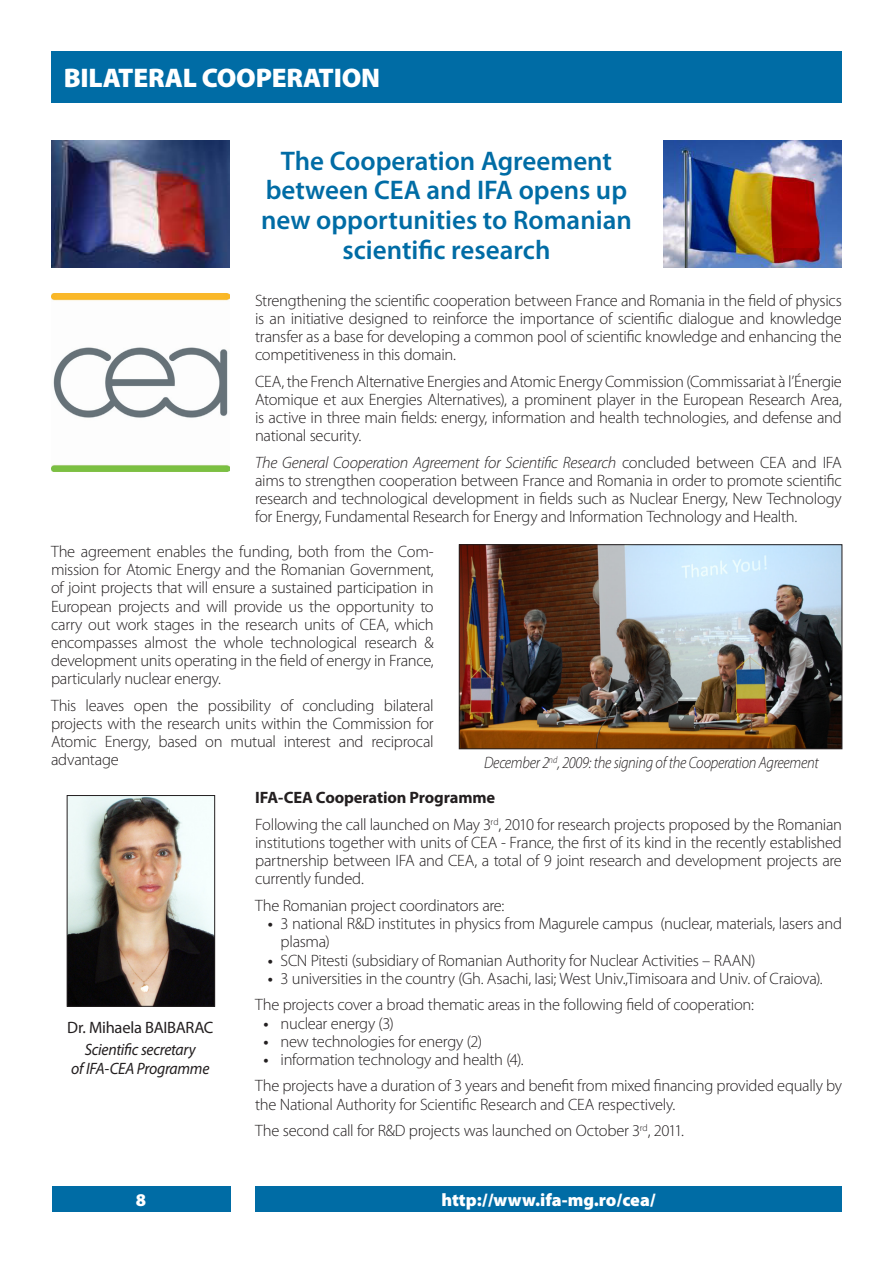
<style>
.page{position:relative;width:893px;height:1263px;background:#fff}
.page>*{position:absolute;margin:0;border:0;box-sizing:border-box;transform-origin:0 0}
.t1{font:600 27px/29.7px "Myriad Pro";color:#006ca5;text-align:center}
.t2{font:900 27px "Myriad Pro";letter-spacing:-.01em;color:#fff}
.t3{font:900 18px "Myriad Pro";color:#fff}
.t4{font:300 16.5px/18.1px "Myriad Pro";letter-spacing:-.02em;color:#231f20;text-align:justify}
.t5{font:italic 300 16.5px/35.1px "Myriad Pro";letter-spacing:-.02em;color:#231f20;scale:.9 1}
.t6{font:italic 16.5px/18.1px "Myriad Pro";letter-spacing:-.015em;color:#231f20;text-align:center;scale:.95 1}
.t7{font:16.5px "Myriad Pro";letter-spacing:-.015em;color:#231f20}
.s1{font-style:italic}
.s2{font-weight:700;font-style:normal}
.s3{font-weight:600}
</style>
<div class="page">
<div style="left:52px;top:1186px;width:178px;height:26px;background:#006ca5"></div>
<div style="left:51px;top:51px;width:791px;height:51px;background:#006ca5"></div>
<img style="left:51px;top:293px;width:179px;height:179px">
<img style="left:51px;top:140px;width:179px;height:128px">
<img style="left:663px;top:140px;width:179px;height:128px">
<img style="left:461px;top:546px;width:379px;height:201px">
<div style="left:459px;top:544px;width:383px;height:205px;border:1px solid #231f20"></div>
<img style="left:69px;top:797px;width:144px;height:208px">
<div style="left:67px;top:795px;width:148px;height:212px;border:1px solid #231f20"></div>
<div style="left:255px;top:1186px;width:587px;height:26px;background:#006ca5"></div>
<h1 class="t2" style="left:64px;top:62px;width:318px">BILATERAL COOPERATION</h1>
<h1 class="t1" style="left:261px;top:145px;width:372px">The Cooperation Agreement between CEA and IFA opens up new opportunities to Romanian scientific research</h1>
<p class="t4" style="left:255px;top:291px;width:588px">Strengthening the scientific cooperation between France and Romania in the field of physics is an initiative designed to reinforce the importance of scientific dialogue and knowledge transfer as a base for developing a common pool of scientific knowledge and enhancing the competitiveness in this domain.</p>
<p class="t4" style="left:255px;top:373px;width:588px">CEA, the French Alternative Energies and Atomic Energy Commission (Commissariat à l’Énergie Atomique et aux Energies Alternatives), a prominent player in the European Research Area, is active in three main fields: energy, information and health technologies, and defense and national security.</p>
<p class="t4" style="left:255px;top:454px;width:588px"><span class="s1">The General Cooperation Agreement for Scientific Research</span> concluded between CEA and IFA aims to strengthen cooperation between France and Romania in order to promote scientific research and technological development in fields such as Nuclear Energy, New Technology for Energy, Fundamental Research for Energy and Information Technology and Health.</p>
<p class="t4" style="left:51px;top:543px;width:384px">The agreement enables the funding, both from the Com&shy;mission for Atomic Energy and the Romanian Government, of joint projects that will ensure a sustained participation in European projects and will provide us the opportunity to carry out work stages in the research units of CEA, which encompasses almost the whole technological research &amp; development units operating in the field of energy in France, particularly nuclear energy.</p>
<p class="t4" style="left:51px;top:696px;width:384px">This leaves open the possibility of concluding bilateral projects with the research units within the Commission for Atomic Energy, based on mutual interest and reciprocal advantage</p>
<p class="t5" style="left:255px;top:746px;width:628px;text-indent:229px">December 2<sup>nd</sup>, 2009: the signing of the Cooperation Agreement<br><span class="s2">IFA-CEA Cooperation Programme</span></p>
<p class="t4" style="left:255px;top:816px;width:588px">Following the call launched on May 3<sup>rd</sup>, 2010 for research projects proposed by the Romanian institutions together with units of CEA - France, the first of its kind in the recently established partnership between IFA and CEA, a total of 9 joint research and development projects are currently funded.</p>
<p class="t4" style="left:255px;top:897px;width:251px">The Romanian project coordinators are:</p>
<p class="t4" style="left:281px;top:915px;width:563px;text-indent:-13px"><span class="s3">•</span> 3 national R&amp;D institutes in physics from Magurele campus (nuclear, materials, lasers and plasma)</p>
<p class="t4" style="left:268px;top:951px;width:489px"><span class="s3">•</span> SCN Pitesti (subsidiary of Romanian Authority for Nuclear Activities – RAAN)</p>
<p class="t4" style="left:255px;top:965px;width:569px;line-height:26.7px;text-indent:13px"><span class="s3">•</span> 3 universities in the country (Gh. Asachi, Iasi; West Univ.,Timisoara and Univ. of Craiova).<br>The projects cover a broad thematic areas in the following field of cooperation:</p>
<p class="t4" style="left:264px;top:1014px;width:132px"><span class="s3">•</span> nuclear energy (3)</p>
<p class="t4" style="left:264px;top:1032px;width:220px"><span class="s3">•</span> new technologies for energy (2)</p>
<p class="t4" style="left:255px;top:1046px;width:588px;line-height:26.7px;text-indent:8px"><span class="s3">•</span> information technology and health (4).<br>The projects have a duration of 3 years and benefit from mixed financing provided equally by</p>
<p class="t4" style="left:255px;top:1091px;width:430px;line-height:26.7px">the National Authority for Scientific Research and CEA respectively.<br>The second call for R&amp;D projects was launched on October 3<sup>rd</sup>, 2011.</p>
<p class="t7" style="left:67px;top:1017px;width:148px">Dr. Mihaela BAIBARAC</p>
<p class="t6" style="left:71px;top:1040px;width:147px">Scientific secretary<br>of IFA-CEA Programme</p>
<p class="t3" style="left:136px;top:1190px;width:12px">8</p>
<p class="t3" style="left:441px;top:1190px;width:216px">http://www.ifa-mg.ro/cea/</p>
</div>
